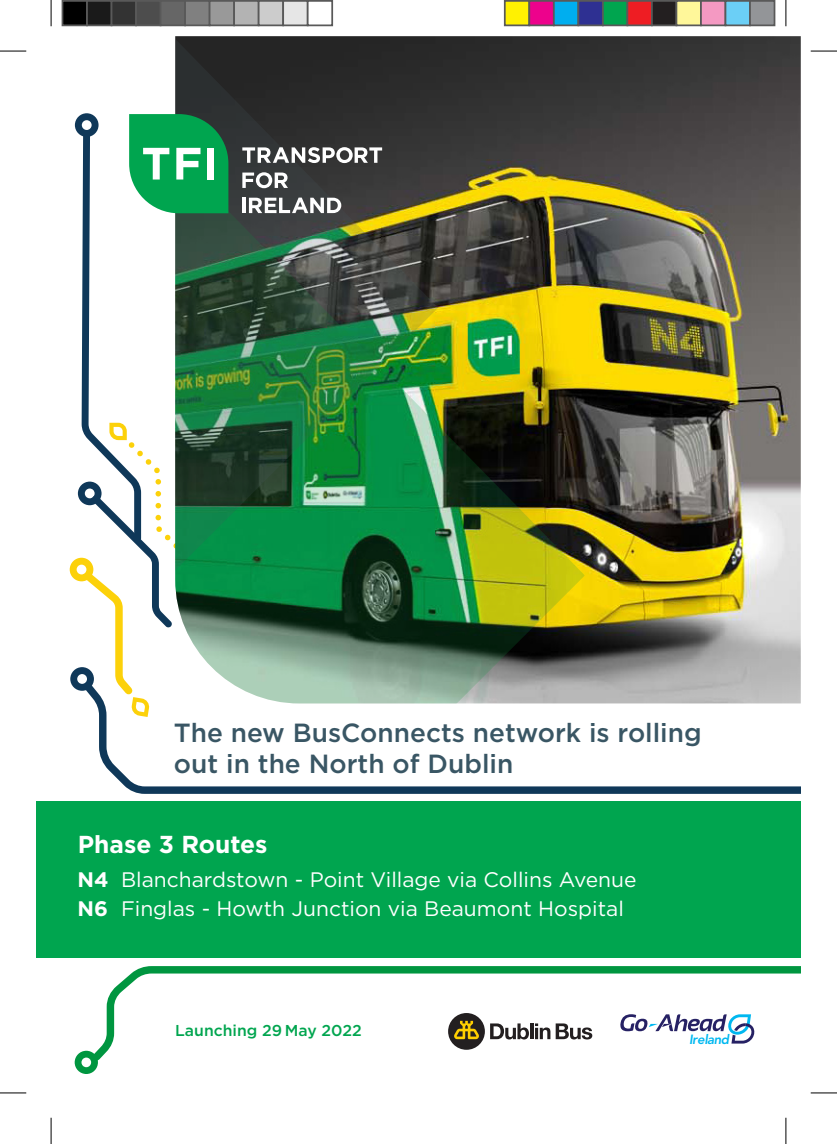
<style>
.page{position:relative;width:837px;height:1144px;background:#fff}
.page>*{position:absolute;margin:0;border:0;box-sizing:border-box;transform-origin:0 0}
.t1{font:500 26.25px/31.5px "Gotham";color:#395664}
.t2{font:700 24.5px "Gotham";color:#fff}
.t3{font:21px/29.8px "Gotham";color:#fff}
.t4{font:500 15.75px "Gotham";color:#00a54f}
.t5{font:italic 800 13.3px "Avenir LT";letter-spacing:-.05em;color:#00b8f0}
.s1{font-weight:700}
</style>
<div class="page">
<div style="left:36px;top:801px;width:764px;height:157px;background:#00a54f"></div>
<svg style="left:99px;top:703px;width:701px;height:91px"></svg>
<img style="left:175px;top:36px;width:625px;height:667px">
<img style="left:438px;top:37px;width:146px;height:666px">
<img style="left:175px;top:37px;width:263px;height:666px">
<svg style="left:70px;top:113px;width:158px;height:604px"></svg>
<div style="left:207px;top:148px;width:7px;height:32px;background:#fff"></div>
<svg style="left:242px;top:147px;width:140px;height:16px"></svg>
<svg style="left:242px;top:172px;width:46px;height:16px"></svg>
<hr style="left:242px;top:198px;width:4px;height:15px;background:#fff">
<svg style="left:249px;top:198px;width:92px;height:15px"></svg>
<svg style="left:86px;top:966px;width:714px;height:94px"></svg>
<svg style="left:75px;top:1051px;width:23px;height:23px"></svg>
<svg style="left:0;top:51px;width:26px;height:1px"></svg>
<svg style="left:810px;top:51px;width:26px;height:1px"></svg>
<svg style="left:0;top:1092px;width:26px;height:1px"></svg>
<svg style="left:810px;top:1092px;width:26px;height:1px"></svg>
<svg style="left:51px;top:0;width:1px;height:26px"></svg>
<svg style="left:51px;top:1118px;width:1px;height:26px"></svg>
<svg style="left:785px;top:0;width:1px;height:26px"></svg>
<svg style="left:785px;top:1118px;width:1px;height:26px"></svg>
<div style="left:62px;top:1px;width:25px;height:24px;background:#000"></div>
<div style="left:62px;top:0;width:26px;height:26px;border:2px solid #595959"></div>
<div style="left:87px;top:1px;width:24px;height:24px;background:#1a1a1a"></div>
<div style="left:86px;top:0;width:26px;height:26px;border:2px solid #595959"></div>
<div style="left:111px;top:1px;width:25px;height:24px;background:#333"></div>
<div style="left:111px;top:0;width:26px;height:26px;border:2px solid #595959"></div>
<div style="left:136px;top:1px;width:24px;height:24px;background:#4d4d4d"></div>
<div style="left:135px;top:0;width:26px;height:26px;border:2px solid #595959"></div>
<div style="left:160px;top:1px;width:25px;height:24px;background:#666"></div>
<div style="left:160px;top:0;width:26px;height:26px;border:2px solid #595959"></div>
<div style="left:185px;top:1px;width:24px;height:24px;background:#808080"></div>
<div style="left:184px;top:0;width:26px;height:26px;border:2px solid #595959"></div>
<div style="left:209px;top:1px;width:25px;height:24px;background:#999"></div>
<div style="left:209px;top:0;width:26px;height:26px;border:2px solid #595959"></div>
<div style="left:234px;top:1px;width:24px;height:24px;background:#b3b3b3"></div>
<div style="left:233px;top:0;width:26px;height:26px;border:2px solid #595959"></div>
<div style="left:258px;top:1px;width:25px;height:24px;background:#ccc"></div>
<div style="left:258px;top:0;width:26px;height:26px;border:2px solid #595959"></div>
<div style="left:283px;top:1px;width:24px;height:24px;background:#e6e6e6"></div>
<div style="left:282px;top:0;width:26px;height:26px;border:2px solid #595959"></div>
<div style="left:307px;top:0;width:26px;height:26px;border:2px solid #595959"></div>
<div style="left:504px;top:1px;width:25px;height:24px;background:#fff101"></div>
<div style="left:503px;top:0;width:27px;height:26px;border:2px solid #595959"></div>
<div style="left:529px;top:1px;width:24px;height:24px;background:#ed028c"></div>
<div style="left:528px;top:0;width:26px;height:26px;border:2px solid #595959"></div>
<div style="left:553px;top:1px;width:25px;height:24px;background:#00aeef"></div>
<div style="left:552px;top:0;width:27px;height:26px;border:2px solid #595959"></div>
<div style="left:578px;top:1px;width:24px;height:24px;background:#2e3092"></div>
<div style="left:577px;top:0;width:26px;height:26px;border:2px solid #595959"></div>
<div style="left:602px;top:1px;width:25px;height:24px;background:#00a54f"></div>
<div style="left:601px;top:0;width:27px;height:26px;border:2px solid #595959"></div>
<div style="left:627px;top:1px;width:24px;height:24px;background:#ee1d23"></div>
<div style="left:626px;top:0;width:26px;height:26px;border:2px solid #595959"></div>
<div style="left:651px;top:1px;width:25px;height:24px;background:#231f20"></div>
<div style="left:650px;top:0;width:27px;height:26px;border:2px solid #595959"></div>
<div style="left:676px;top:1px;width:24px;height:24px;background:#fff79a"></div>
<div style="left:675px;top:0;width:26px;height:26px;border:2px solid #595959"></div>
<div style="left:700px;top:1px;width:25px;height:24px;background:#f499c2"></div>
<div style="left:699px;top:0;width:27px;height:26px;border:2px solid #595959"></div>
<div style="left:725px;top:1px;width:24px;height:24px;background:#6bcff6"></div>
<div style="left:724px;top:0;width:26px;height:26px;border:2px solid #595959"></div>
<div style="left:749px;top:1px;width:25px;height:24px;background:#939598"></div>
<div style="left:748px;top:0;width:27px;height:26px;border:2px solid #595959"></div>
<p class="t1" style="left:174px;top:716px;width:529px">The new BusConnects network is rolling out in the North of Dublin</p>
<p class="t2" style="left:78px;top:828px;width:191px">Phase 3 Routes</p>
<p class="t3" style="left:78px;top:864px;width:560px"><span class="s1">N4</span> Blanchardstown - Point Village via Collins Avenue<br><span class="s1">N6</span> Finglas - Howth Junction via Beaumont Hospital</p>
<p class="t4" style="left:175px;top:1020px;width:188px">Launching 29 May 2022</p>
<p class="t5" style="left:689px;top:1031px;width:41px">Ireland</p>
</div>
